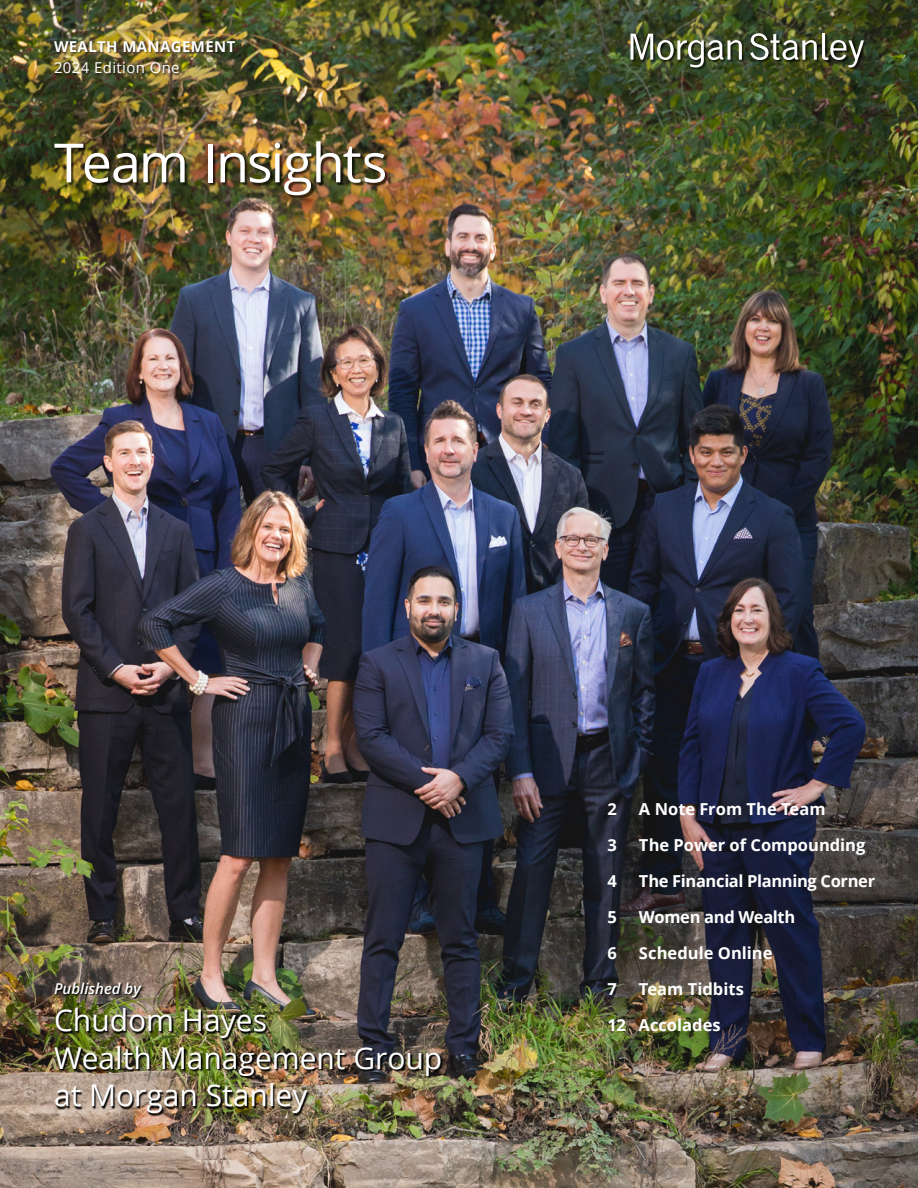
<style>
.page{position:relative;width:918px;height:1188px;background:#fff}
.page>*{position:absolute;margin:0;border:0;box-sizing:border-box;transform-origin:0 0}
.t1{font:54px "Open Sans";letter-spacing:-.04em;color:#fff}
.t2{font:30px "Open Sans";color:#fff}
.t3{font:700 16.5px "Open Sans";color:#fff}
.t4{font:700 16.5px "Open Sans";letter-spacing:-.02em;color:#fff}
.t5{font:700 15px "Open Sans";letter-spacing:.025em;color:#fff}
.t6{font:15px "Open Sans";letter-spacing:.025em;color:#fff}
.t7{font:italic 600 15px "Open Sans";color:#fff}
</style>
<div class="page">
<img style="left:0;top:0;width:918px;height:1188px">
<div style="left:631px;top:33px;width:236px;height:38px;background:#000;opacity:.4"></div>
<div style="left:631px;top:33px;width:233px;height:36px;background:#000;opacity:.4"></div>
<img style="left:750px;top:33px;width:114px;height:35px">
<img style="left:630px;top:34px;width:112px;height:33px">
<div style="left:55px;top:143px;width:334px;height:56px;background:#000;opacity:.67"></div>
<div style="left:54px;top:41px;width:184px;height:35px;background:#000;opacity:.5"></div>
<img style="left:55px;top:983px;width:389px;height:133px">
<p class="t5" style="left:54px;top:36px;width:183px">WEALTH MANAGEMENT</p>
<p class="t6" style="left:54px;top:58px;width:127px">2024 Edition One</p>
<p class="t1" style="left:54px;top:126px;width:335px">Team Insights</p>
<p class="t7" style="left:54px;top:978px;width:88px">Published by</p>
<p class="t2" style="left:54px;top:1000px;width:215px">Chudom Hayes</p>
<p class="t2" style="left:54px;top:1038px;width:390px">Wealth Management Group</p>
<p class="t2" style="left:54px;top:1075px;width:255px">at Morgan Stanley</p>
<p class="t3" style="left:608px;top:798px;width:11px">2</p>
<p class="t3" style="left:639px;top:798px;width:188px">A Note From The Team</p>
<p class="t3" style="left:608px;top:834px;width:11px">3</p>
<p class="t3" style="left:639px;top:834px;width:228px">The Power of Compounding</p>
<p class="t3" style="left:608px;top:870px;width:11px">4</p>
<p class="t4" style="left:639px;top:870px;width:238px">The Financial Planning Corner</p>
<p class="t3" style="left:608px;top:906px;width:11px">5</p>
<p class="t4" style="left:639px;top:906px;width:158px">Women and Wealth</p>
<p class="t3" style="left:608px;top:942px;width:11px">6</p>
<p class="t3" style="left:639px;top:942px;width:135px">Schedule Online</p>
<p class="t3" style="left:608px;top:978px;width:11px">7</p>
<p class="t3" style="left:639px;top:978px;width:106px">Team Tidbits</p>
<p class="t3" style="left:608px;top:1014px;width:115px">12 Accolades</p>
</div>
